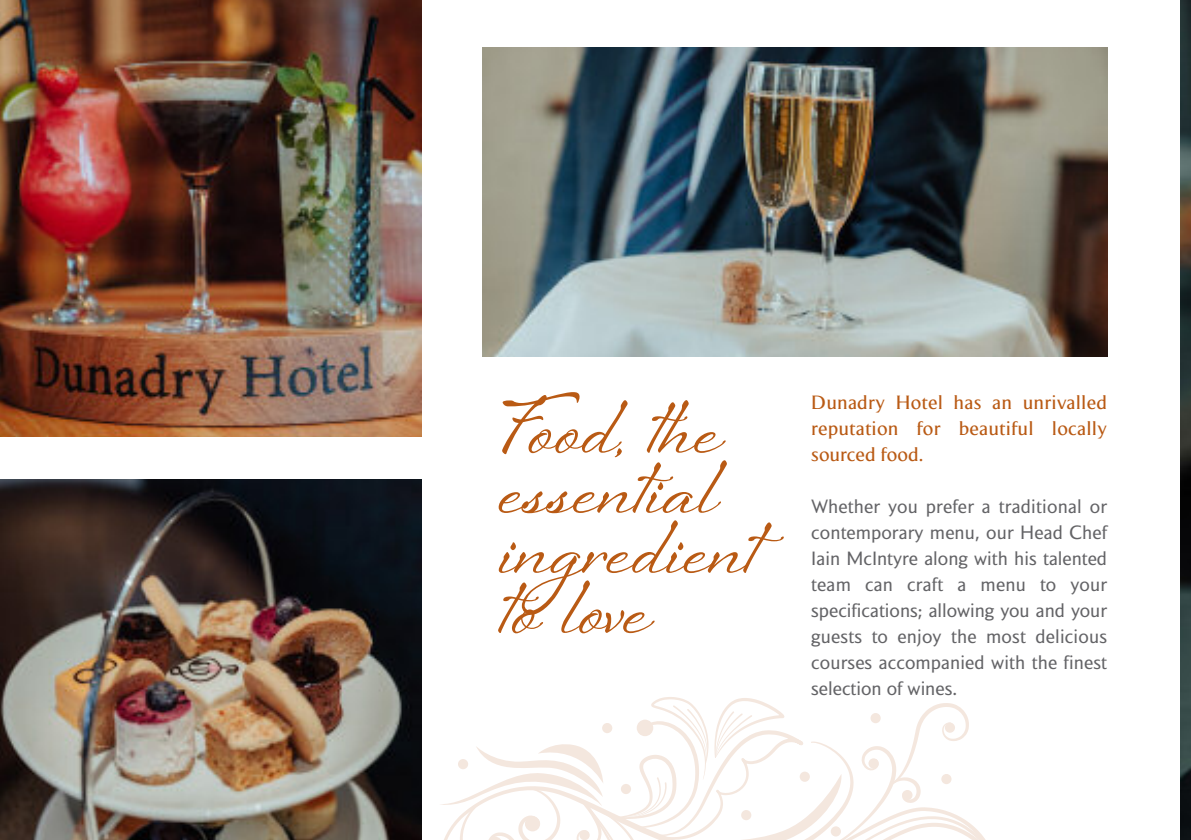
<style>
.page{position:relative;width:1191px;height:840px;background:#fff}
.page>*{position:absolute;margin:0;border:0;box-sizing:border-box;transform-origin:0 0}
.t1{font:700 80px/60px "Sheila";color:#b95a14}
.t2{font:18px/26px "Mylius Sans";letter-spacing:.005em;color:#636366;text-align:justify}
.t3{font:18px/26px "Mylius";letter-spacing:.01em;color:#b95a14;text-align:justify}
</style>
<div class="page">
<img style="left:1180px;top:0;width:11px;height:839px">
<img style="left:482px;top:48px;width:625px;height:308px">
<img style="left:0;top:0;width:421px;height:436px">
<img style="left:0;top:479px;width:421px;height:360px">
<svg style="left:441px;top:697px;width:544px;height:142px"></svg>
<h1 class="t1" style="left:501px;top:394px;width:259px">Food, the сsential ingredient to love</h1>
<p class="t3" style="left:811px;top:391px;width:297px">Dunadry Hotel has an unrivalled reputation for beautiful locally sourced food.</p>
<p class="t2" style="left:811px;top:495px;width:297px">Whether you prefer a traditional or contemporary menu, our Head Chef Iain McIntyre along with his talented team can craft a menu to your specifications; allowing you and your guests to enjoy the most delicious courses accompanied with the finest selection of wines.</p>
</div>
